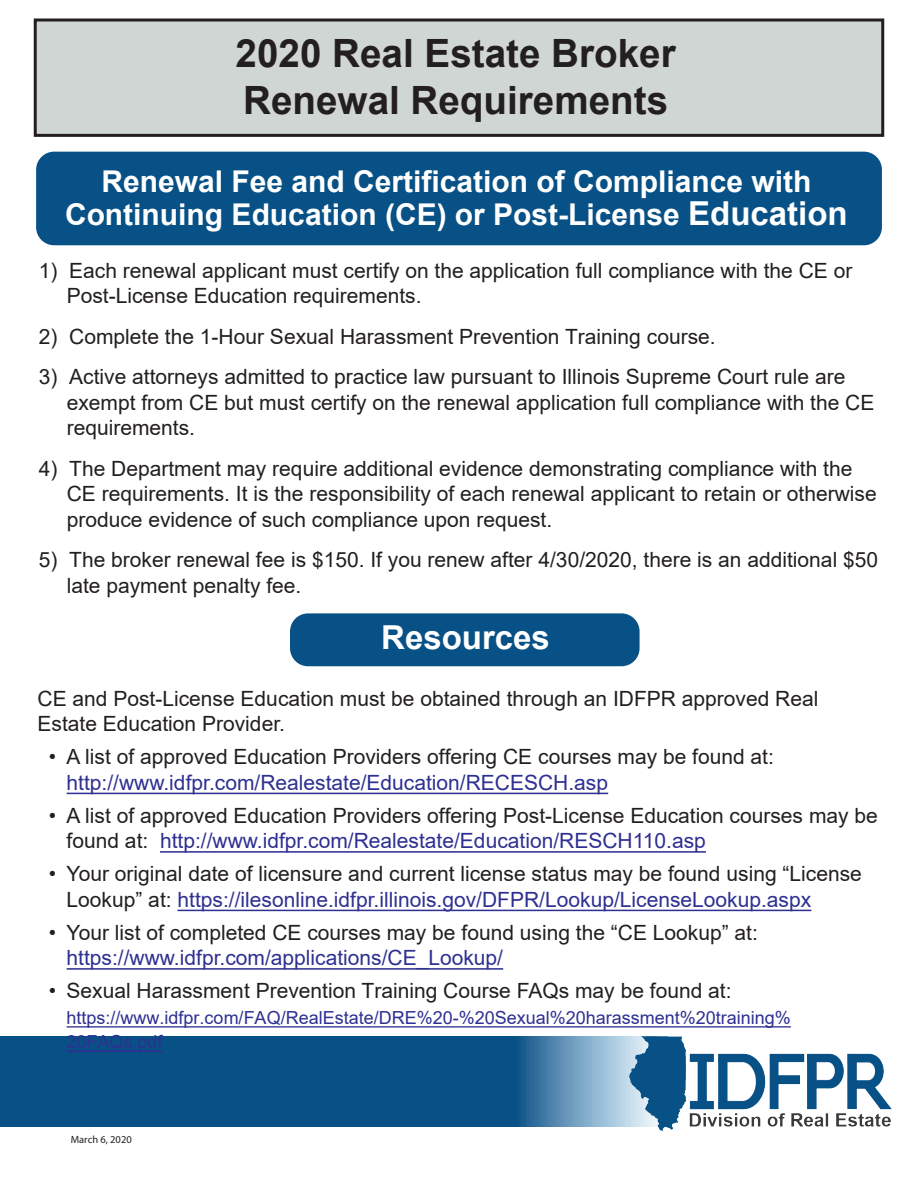
<style>
.page{position:relative;width:918px;height:1188px;background:#fff}
.page>*{position:absolute;margin:0;border:0;box-sizing:border-box;transform-origin:0 0}
.t1{font:700 39px/46.8px "Arial";color:#231f20}
.t2{font:700 33px "Arial";color:#fff}
.t3{font:700 30px/32.8px "Arial";color:#fff;text-align:center}
.t4{font:21px/25.5px "Arial";color:#231f20}
.t5{font:21px "Arial";color:#2e3092}
.t6{font:18px/24.3px "Arial";color:#2e3092}
.t7{font:10.5px "Myriad Pro";color:#231f20}
.s1{font-size:33px}
.s2{color:#2e3092}
</style>
<div class="page">
<svg style="left:0;top:1037px;width:630px;height:89px;background:#1a5e90"></svg>
<img style="left:630px;top:1037px;width:262px;height:94px">
<div style="left:34px;top:18px;width:850px;height:119px;background:#d0d6d3;border:3px solid #231f20"></div>
<div style="left:36px;top:152px;width:846px;height:93px;background:#085186"></div>
<div style="left:290px;top:613px;width:350px;height:53px;background:#085186"></div>
<hr style="left:67px;top:1051px;width:96px;height:1px;background:#2e3092">
<hr style="left:67px;top:1026px;width:724px;height:1px;background:#2e3092">
<hr style="left:67px;top:968px;width:436px;height:2px;background:#2e3092">
<hr style="left:178px;top:910px;width:633px;height:1px;background:#2e3092">
<hr style="left:160px;top:851px;width:546px;height:2px;background:#2e3092">
<hr style="left:67px;top:793px;width:541px;height:1px;background:#2e3092">
<h1 class="t1" style="left:236px;top:30px;width:442px">2020 Real Estate Broker<br>Renewal Requirements</h1>
<h3 class="t3" style="left:65px;top:166px;width:784px">Renewal Fee and Certification of Compliance with<br>Continuing Education (CE) or Post-License <span class="s1">Education</span></h3>
<p class="t4" style="left:67px;top:257px;width:787px;text-indent:-28px">1) Each renewal applicant must certify on the application full compliance with the CE or<br>Post-License Education requirements.</p>
<p class="t4" style="left:39px;top:323px;width:678px">2) Complete the 1-Hour Sexual Harassment Prevention Training course.</p>
<p class="t4" style="left:67px;top:364px;width:809px;text-indent:-28px">3) Active attorneys admitted to practice law pursuant to Illinois Supreme Court rule are exempt from CE but must certify on the renewal application full compliance with the CE requirements.</p>
<p class="t4" style="left:67px;top:455px;width:811px;text-indent:-28px">4) The Department may require additional evidence demonstrating compliance with the<br>CE requirements. It is the responsibility of each renewal applicant to retain or otherwise produce evidence of such compliance upon request.</p>
<p class="t4" style="left:67px;top:547px;width:813px;text-indent:-28px">5) The broker renewal fee is $150. If you renew after 4/30/2020, there is an additional $50 late payment penalty fee.</p>
<h2 class="t2" style="left:381px;top:614px;width:170px">Resources</h2>
<p class="t4" style="left:38px;top:685px;width:782px">CE and Post-License Education must be obtained through an IDFPR approved Real<br>Estate Education Provider.</p>
<p class="t4" style="left:49px;top:744px;width:727px">• A list of approved Education Providers offering CE courses may be found at:</p>
<p class="t5" style="left:67px;top:768px;width:543px">http://www.idfpr.com/Realestate/Education/RECESCH.asp</p>
<p class="t4" style="left:67px;top:802px;width:813px;text-indent:-18px">• A list of approved Education Providers offering Post-License Education courses may be found at: <span class="s2">http://www.idfpr.com/Realestate/Education/RESCH110.asp</span></p>
<p class="t4" style="left:67px;top:861px;width:797px;text-indent:-18px">• Your original date of licensure and current license status may be found using “License<br>Lookup” at: <span class="s2">https://ilesonline.idfpr.illinois.gov/DFPR/Lookup/LicenseLookup.aspx</span></p>
<p class="t4" style="left:49px;top:919px;width:711px">• Your list of completed CE courses may be found using the “CE Lookup” at:</p>
<p class="t5" style="left:67px;top:943px;width:438px">https://www.idfpr.com/applications/CE_Lookup/</p>
<p class="t4" style="left:49px;top:978px;width:684px">• Sexual Harassment Prevention Training Course FAQs may be found at:</p>
<p class="t6" style="left:67px;top:1005px;width:726px">https://www.idfpr.com/FAQ/RealEstate/DRE%20-%20Sexual%20harassment%20training%<br>20FAQs.pdf</p>
<p class="t7" style="left:71px;top:1133px;width:63px">March 6, 2020</p>
</div>
